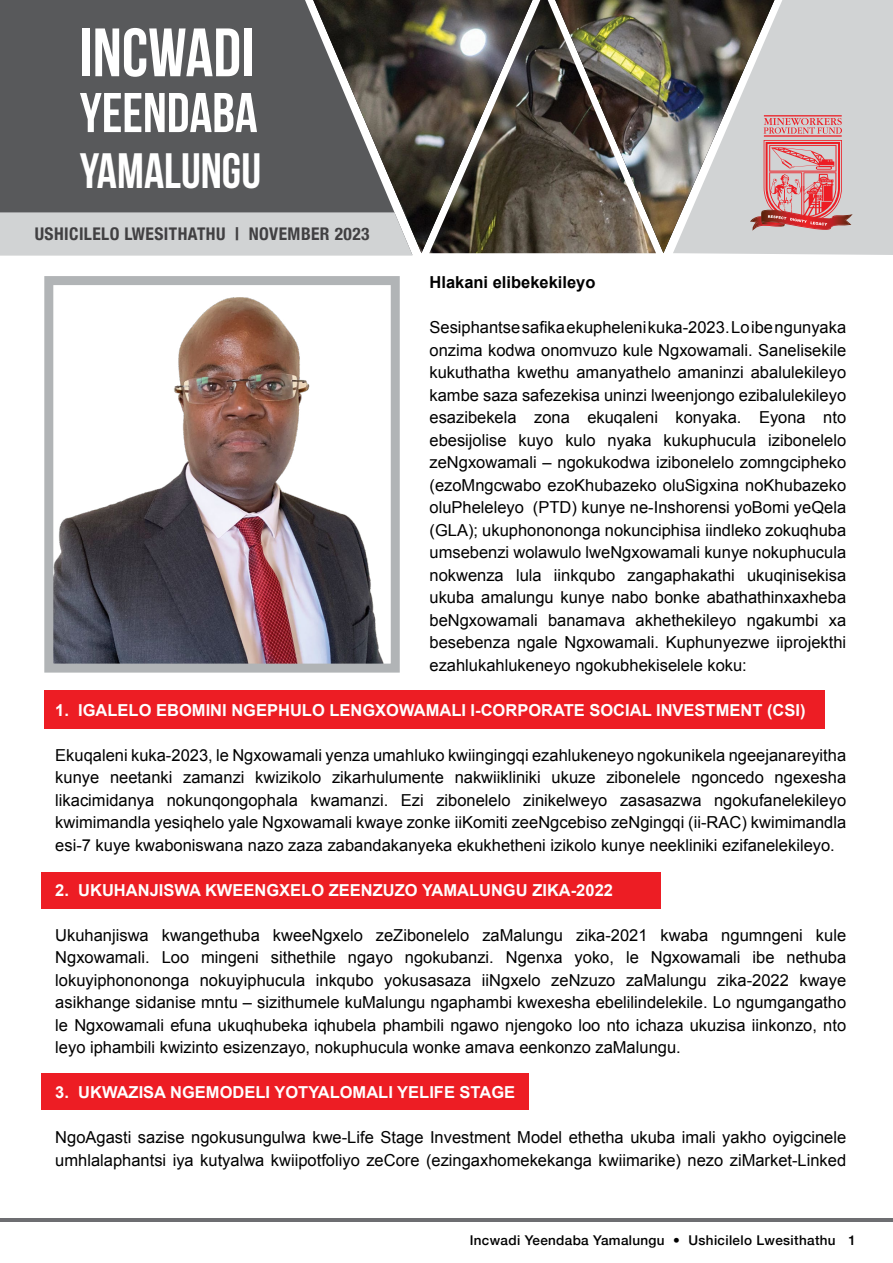
<style>
.page{position:relative;width:893px;height:1263px;background:#fff}
.page>*{position:absolute;margin:0;border:0;box-sizing:border-box;transform-origin:0 0}
.t1{font:700 68.25px "Bebas Neue";color:#fff}
.t2{font:700 55.8px "Bebas Neue";color:#fff}
.t3{font:700 49.65px "Bebas Neue";color:#fff}
.t4{font:700 condensed 17.4px "Helvetica Neue";letter-spacing:.025em;color:#414042}
.t5{font:16.5px/22.5px "Arial";color:#000;text-align:justify}
.t6{font:700 16.5px "Arial";color:#fff}
.t7{font:700 16.5px "Arial";color:#000}
.t8{font:500 13.5px "Helvetica Neue";letter-spacing:.025em;color:#000}
</style>
<div class="page">
<div style="left:44px;top:690px;width:781px;height:39px;background:#ed1d24"></div>
<div style="left:0;top:0;width:313px;height:212px;background:#58595b"></div>
<div style="left:0;top:212px;width:412px;height:43px;background:#d1d3d4"></div>
<hr style="left:0;top:1218px;width:893px;height:3px;background:#6d6e71">
<img style="left:313px;top:0;width:116px;height:253px">
<img style="left:429px;top:0;width:126px;height:253px">
<img style="left:555px;top:0;width:118px;height:253px">
<svg style="left:673px;top:0;width:220px;height:255px;background:#b0b1b1"></svg>
<svg style="left:750px;top:115px;width:103px;height:116px;background:#d4999b"></svg>
<div style="left:41px;top:873px;width:619px;height:36px;background:#ed1d24"></div>
<div style="left:41px;top:1074px;width:488px;height:36px;background:#ed1d24"></div>
<img style="left:54px;top:297px;width:330px;height:366px">
<div style="left:44px;top:276px;width:356px;height:397px;border:9px solid #b1b4b6"></div>
<h1 class="t1" style="left:80px;top:15px;width:176px">INCWADI</h1>
<h2 class="t2" style="left:80px;top:82px;width:179px">YEENDABA</h2>
<h3 class="t3" style="left:80px;top:144px;width:183px">YAMALUNGU</h3>
<p class="t4" style="left:35px;top:219px;width:336px">USHICILELO LWESITHATHU | NOVEMBER 2023</p>
<p class="t7" style="left:429px;top:271px;width:168px">Hlakani elibekekileyo</p>
<p class="t5" style="left:429px;top:316px;width:418px">Sesiphantse safika ekupheleni kuka-2023. Lo ibe ngunyaka onzima kodwa onomvuzo kule Ngxowamali. Sanelisekile kukuthatha kwethu amanyathelo amaninzi abalulekileyo kambe saza safezekisa uninzi lweenjongo ezibalulekileyo esazibekela zona ekuqaleni konyaka. Eyona nto ebesijolise kuyo kulo nyaka kukuphucula izibonelelo zeNgxowamali – ngokukodwa izibonelelo zomngcipheko (ezoMngcwabo ezoKhubazeko oluSigxina noKhubazeko oluPheleleyo (PTD) kunye ne-Inshorensi yoBomi yeQela (GLA); ukuphonononga nokunciphisa iindleko zokuqhuba umsebenzi wolawulo lweNgxowamali kunye nokuphucula nokwenza lula iinkqubo zangaphakathi ukuqinisekisa ukuba amalungu kunye nabo bonke abathathinxaxheba beNgxowamali banamava akhethekileyo ngakumbi xa besebenza ngale Ngxowamali. Kuphunyezwe iiprojekthi ezahlukahlukeneyo ngokubhekiselele koku:</p>
<p class="t6" style="left:55px;top:699px;width:752px">1. IGALELO EBOMINI NGEPHULO LENGXOWAMALI I-CORPORATE SOCIAL INVESTMENT (CSI)</p>
<p class="t5" style="left:55px;top:744px;width:792px">Ekuqaleni kuka-2023, le Ngxowamali yenza umahluko kwiingingqi ezahlukeneyo ngokunikela ngeejanareyitha kunye neetanki zamanzi kwizikolo zikarhulumente nakwiikliniki ukuze zibonelele ngoncedo ngexesha likacimidanya nokunqongophala kwamanzi. Ezi zibonelelo zinikelweyo zasasazwa ngokufanelekileyo kwimimandla yesiqhelo yale Ngxowamali kwaye zonke iiKomiti zeeNgcebiso zeNgingqi (ii-RAC) kwimimandla esi-7 kuye kwaboniswana nazo zaza zabandakanyeka ekukhetheni izikolo kunye neekliniki ezifanelekileyo.</p>
<p class="t6" style="left:55px;top:879px;width:559px">2. UKUHANJISWA KWEENGXELO ZEENZUZO YAMALUNGU ZIKA-2022</p>
<p class="t5" style="left:55px;top:924px;width:792px">Ukuhanjiswa kwangethuba kweeNgxelo zeZibonelelo zaMalungu zika-2021 kwaba ngumngeni kule Ngxowamali. Loo mingeni sithethile ngayo ngokubanzi. Ngenxa yoko, le Ngxowamali ibe nethuba lokuyiphonononga nokuyiphucula inkqubo yokusasaza iiNgxelo zeNzuzo zaMalungu zika-2022 kwaye asikhange sidanise mntu – sizithumele kuMalungu ngaphambi kwexesha ebelilindelekile. Lo ngumgangatho le Ngxowamali efuna ukuqhubeka iqhubela phambili ngawo njengoko loo nto ichaza ukuzisa iinkonzo, nto leyo iphambili kwizinto esizenzayo, nokuphucula wonke amava eenkonzo zaMalungu.</p>
<p class="t6" style="left:55px;top:1082px;width:461px">3. UKWAZISA NGEMODELI YOTYALOMALI YELIFE STAGE</p>
<p class="t5" style="left:55px;top:1126px;width:792px">NgoAgasti sazise ngokusungulwa kwe-Life Stage Investment Model ethetha ukuba imali yakho oyigcinele umhlalaphantsi iya kutyalwa kwiipotfoliyo zeCore (ezingaxhomekekanga kwiimarike) nezo ziMarket-Linked</p>
<p class="t8" style="left:470px;top:1229px;width:388px">Incwadi Yeendaba Yamalungu • Ushicilelo Lwesithathu 1</p>
</div>
